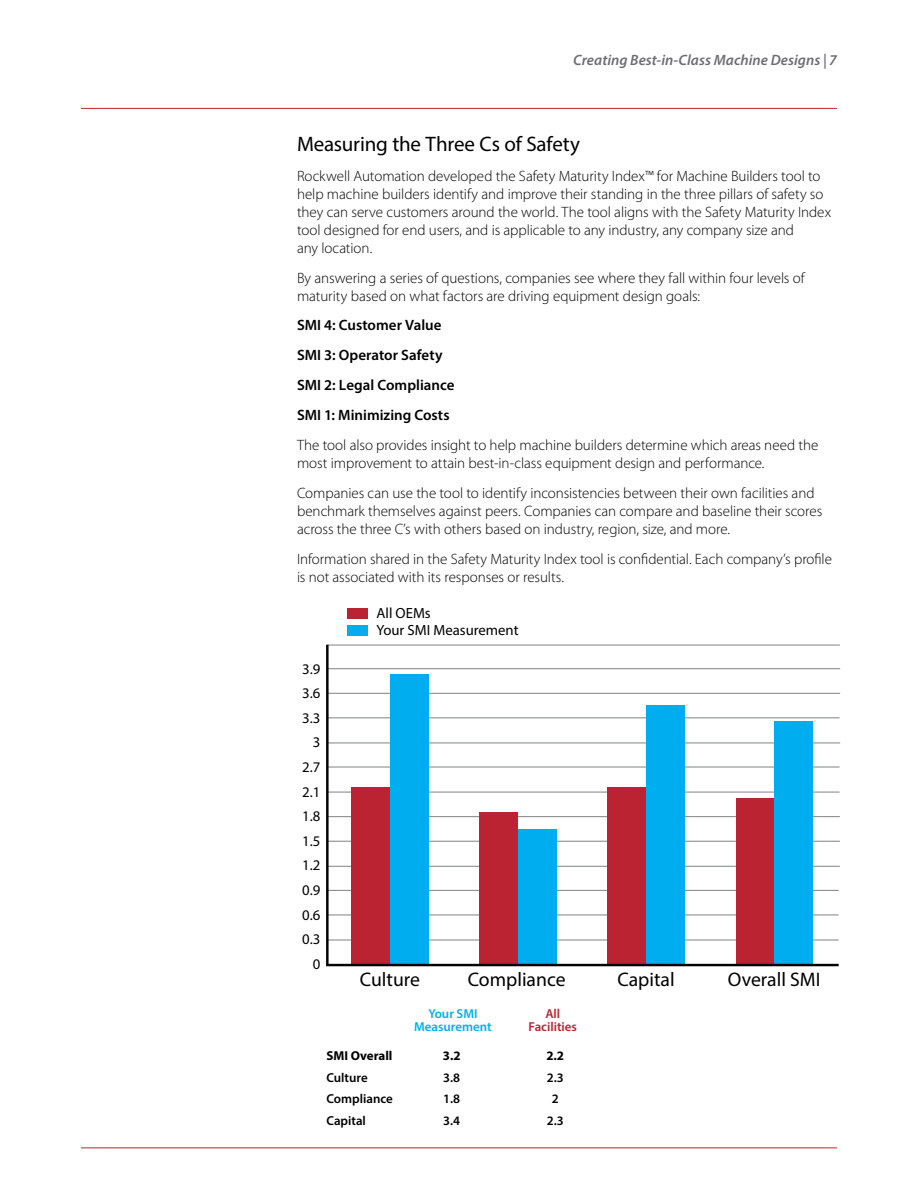
<style>
.page{position:relative;width:918px;height:1188px;background:#fff}
.page>*{position:absolute;margin:0;border:0;box-sizing:border-box;transform-origin:0 0}
.t1{font:21px "Myriad Pro";letter-spacing:-.005em;color:#000}
.t2{font:19.65px "Myriad Pro";color:#000}
.t3{font:300 15px/18px "Myriad Pro";letter-spacing:-.005em;color:#000}
.t4{font:600 15px/29.8px "Myriad Pro";color:#000}
.t5{font:italic 600 15px "Myriad Pro";color:#6d6e71}
.t6{font:14.7px/24.6px "Myriad Pro";color:#000;text-align:right}
.t7{font:600 12.9px "Myriad Pro";color:#000}
.t8{font:600 12.9px/12.9px "Myriad Pro";color:#00aeef;text-align:center}
.t9{font:700 12.9px "Myriad Pro";color:#000}
.t10{font:600 12.9px/12.9px "Myriad Pro";color:#bb2332;text-align:center}
</style>
<div class="page">
<hr style="left:81px;top:108px;width:756px;height:1px;background:#bb2332">
<hr style="left:81px;top:1148px;width:756px;height:1px;background:#bb2332">
<hr style="left:326px;top:940px;width:513px;height:1px;background:#808285">
<hr style="left:326px;top:915px;width:513px;height:1px;background:#808285">
<hr style="left:326px;top:890px;width:513px;height:1px;background:#808285">
<hr style="left:327px;top:866px;width:513px;height:1px;background:#808285">
<hr style="left:327px;top:841px;width:513px;height:1px;background:#808285">
<hr style="left:327px;top:816px;width:513px;height:1px;background:#808285">
<hr style="left:327px;top:792px;width:513px;height:1px;background:#808285">
<hr style="left:327px;top:767px;width:513px;height:1px;background:#808285">
<hr style="left:327px;top:718px;width:513px;height:1px;background:#808285">
<hr style="left:328px;top:743px;width:512px;height:1px;background:#808285">
<hr style="left:328px;top:693px;width:512px;height:1px;background:#808285">
<hr style="left:328px;top:668px;width:512px;height:1px;background:#808285">
<hr style="left:327px;top:645px;width:513px;height:1px;background:#808285">
<div style="left:352px;top:788px;width:38px;height:177px;background:#bb2332"></div>
<div style="left:480px;top:812px;width:38px;height:153px;background:#bb2332"></div>
<div style="left:390px;top:674px;width:38px;height:291px;background:#00aeef"></div>
<div style="left:518px;top:830px;width:38px;height:135px;background:#00aeef"></div>
<div style="left:608px;top:788px;width:38px;height:177px;background:#bb2332"></div>
<div style="left:646px;top:706px;width:38px;height:259px;background:#00aeef"></div>
<div style="left:736px;top:798px;width:38px;height:167px;background:#bb2332"></div>
<div style="left:774px;top:722px;width:38px;height:243px;background:#00aeef"></div>
<hr style="left:326px;top:964px;width:513px;height:2px;background:#000">
<div style="left:348px;top:608px;width:20px;height:11px;background:#bb2332"></div>
<div style="left:348px;top:625px;width:20px;height:11px;background:#00aeef"></div>
<hr style="left:326px;top:645px;width:3px;height:320px;background:#000">
<p class="t5" style="left:573px;top:51px;width:265px">Creating Best-in-Class Machine Designs | 7</p>
<h1 class="t1" style="left:297px;top:131px;width:285px">Measuring the Three Cs of Safety</h1>
<p class="t3" style="left:297px;top:166px;width:536px">Rockwell Automation developed the Safety Maturity Index™ for Machine Builders tool to help machine builders identify and improve their standing in the three pillars of safety so they can serve customers around the world. The tool aligns with the Safety Maturity Index tool designed for end users, and is applicable to any industry, any company size and<br>any location.</p>
<p class="t3" style="left:297px;top:268px;width:509px">By answering a series of questions, companies see where they fall within four levels of maturity based on what factors are driving equipment design goals:</p>
<p class="t4" style="left:297px;top:310px;width:159px">SMI 4: Customer Value<br>SMI 3: Operator Safety<br>SMI 2: Legal Compliance<br>SMI 1: Minimizing Costs</p>
<p class="t3" style="left:297px;top:436px;width:523px">The tool also provides insight to help machine builders determine which areas need the most improvement to attain best-in-class equipment design and performance.</p>
<p class="t3" style="left:297px;top:484px;width:527px">Companies can use the tool to identify inconsistencies between their own facilities and benchmark themselves against peers. Companies can compare and baseline their scores across the three C’s with others based on industry, region, size, and more.</p>
<p class="t3" style="left:297px;top:550px;width:537px">Information shared in the Safety Maturity Index tool is confidential. Each company’s profile is not associated with its responses or results.</p>
<p class="t6" style="left:302px;top:656px;width:20px">3.9<br>3.6<br>3.3<br>3<br>2.7<br>2.1<br>1.8<br>1.5<br>1.2<br>0.9<br>0.6<br>0.3<br>0</p>
<p class="t6" style="left:377px;top:604px;width:144px;line-height:17.2px;text-align:left">All OEMs<br>Your SMI Measurement</p>
<h2 class="t2" style="left:360px;top:968px;width:62px">Culture</h2>
<h2 class="t2" style="left:468px;top:968px;width:99px">Compliance</h2>
<h2 class="t2" style="left:617px;top:968px;width:59px">Capital</h2>
<h2 class="t2" style="left:728px;top:968px;width:94px">Overall SMI</h2>
<p class="t8" style="left:414px;top:1007px;width:79px">Your SMI<br>Measurement</p>
<p class="t10" style="left:529px;top:1007px;width:50px">All<br>Facilities</p>
<p class="t9" style="left:327px;top:1047px;width:67px">SMI Overall</p>
<p class="t9" style="left:443px;top:1047px;width:19px">3.2</p>
<p class="t9" style="left:546px;top:1047px;width:19px">2.2</p>
<p class="t7" style="left:327px;top:1069px;width:43px">Culture</p>
<p class="t7" style="left:443px;top:1069px;width:18px">3.8</p>
<p class="t7" style="left:547px;top:1069px;width:18px">2.3</p>
<p class="t7" style="left:327px;top:1091px;width:68px">Compliance</p>
<p class="t7" style="left:443px;top:1091px;width:18px">1.8</p>
<p class="t7" style="left:552px;top:1091px;width:8px">2</p>
<p class="t7" style="left:327px;top:1112px;width:41px">Capital</p>
<p class="t7" style="left:443px;top:1112px;width:18px">3.4</p>
<p class="t7" style="left:547px;top:1112px;width:18px">2.3</p>
</div>
